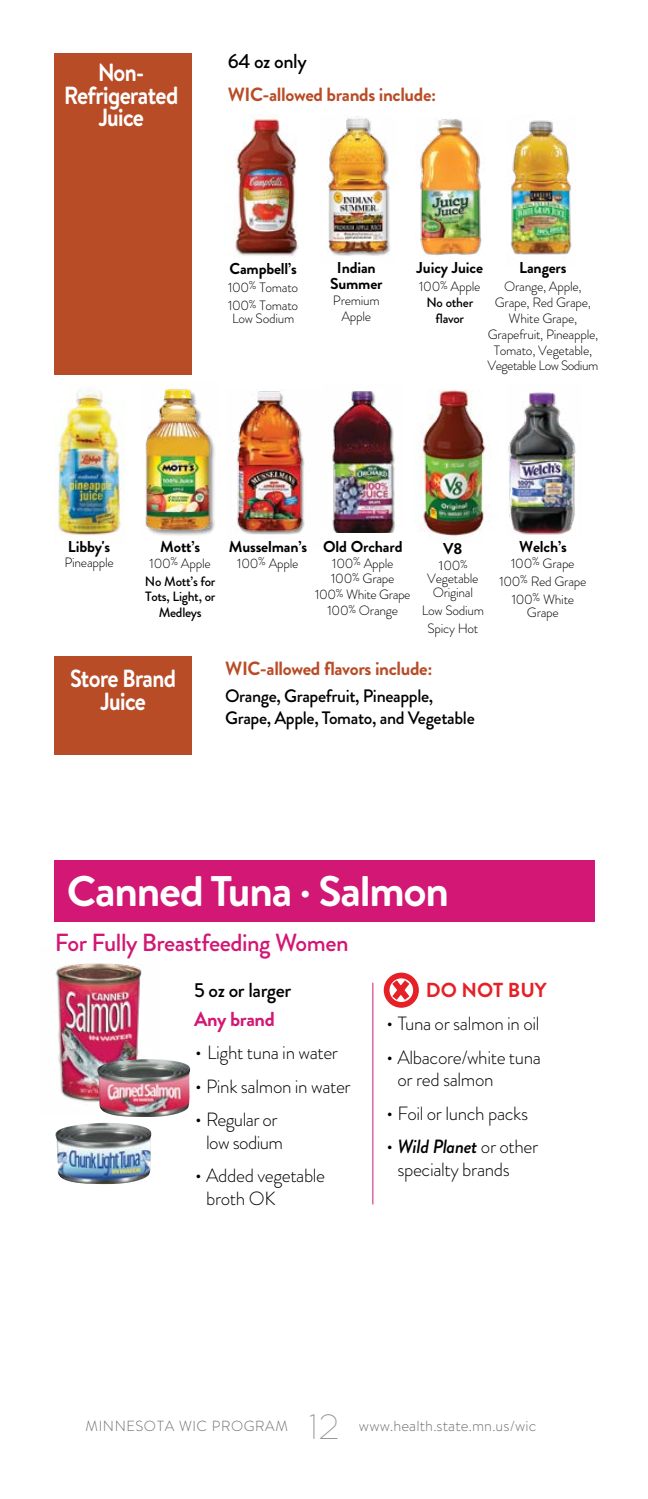
<style>
.page{position:relative;width:648px;height:1499px;background:#fff}
.page>*{position:absolute;margin:0;border:0;box-sizing:border-box;transform-origin:0 0}
.t1{font:700 42.75px "Brandon Text";letter-spacing:-.03em;color:#fff}
.t2{font:100 33.75px "Cocogoose Pro";color:#939598}
.t3{font:700 24.75px/22.5px "Brandon Text";letter-spacing:-.035em;color:#fff;text-align:center;scale:.88 1}
.t4{font:500 24.75px "Brandon Grotesque";letter-spacing:-.02em;color:#d21774}
.t5{font:500 20.25px "Brandon Grotesque";letter-spacing:-.02em;color:#000}
.t6{font:700 20.25px "Brandon Grotesque";letter-spacing:-.02em;color:#d21774}
.t7{font:700 20.25px "Brandon Grotesque";color:#e52026}
.t8{font:300 19.12px/22.5px "Brandon Grotesque";letter-spacing:-.02em;color:#000}
.t9{font:700 19.12px "Brandon Grotesque";letter-spacing:-.02em;color:#b84c27}
.t10{font:500 18px/22.5px "Brandon Grotesque";letter-spacing:-.02em;color:#000}
.t11{font:700 15.75px/15.8px "Brandon Grotesque";letter-spacing:-.01em;color:#000;text-align:center}
.t12{font:300 14.62px "Brandon Text";letter-spacing:.01em;color:#6d6e71}
.t13{font:300 14.62px "Brandon Text";letter-spacing:.04em;color:#6d6e71}
.t14{font:300 13.5px/15.8px "Brandon Grotesque";letter-spacing:-.02em;color:#000;text-align:center}
.t15{font:500 13.5px/15.8px "Brandon Grotesque";letter-spacing:-.02em;color:#000;text-align:center}
.s1{font-family:"Myriad Pro";font-stretch:condensed}
.s2{font-size:27px}
.s3{font-size:24.75px}
.s4{font-weight:500;font-style:italic}
</style>
<div class="page">
<div style="left:54px;top:54px;width:138px;height:321px;background:#b84c27"></div>
<img style="left:332px;top:390px;width:63px;height:143px">
<img style="left:233px;top:390px;width:72px;height:145px">
<img style="left:415px;top:389px;width:71px;height:149px">
<img style="left:508px;top:392px;width:68px;height:143px">
<img style="left:235px;top:114px;width:64px;height:143px">
<img style="left:327px;top:116px;width:63px;height:140px">
<img style="left:420px;top:119px;width:62px;height:137px">
<img style="left:510px;top:120px;width:62px;height:135px">
<img style="left:145px;top:389px;width:70px;height:147px">
<div style="left:54px;top:860px;width:541px;height:62px;background:#d21774"></div>
<hr style="left:372px;top:982px;width:1px;height:222px;background:#d21774">
<div style="left:384px;top:972px;width:35px;height:35px;border:6px solid #e52026;border-radius:50%"></div>
<svg style="left:386px;top:974px;width:29px;height:32px"></svg>
<img style="left:55px;top:963px;width:87px;height:139px">
<img style="left:97px;top:1059px;width:94px;height:58px">
<img style="left:55px;top:1122px;width:97px;height:62px">
<img style="left:54px;top:390px;width:70px;height:151px">
<div style="left:54px;top:655px;width:138px;height:99px;background:#b84c27"></div>
<h3 class="t3" style="left:64px;top:61px;width:131px">Non-<br>Refrigerated<br>Juice</h3>
<p class="t5" style="left:228px;top:47px;width:81px">64 oz only</p>
<p class="t9" style="left:228px;top:81px;width:210px">WIC-allowed brands include:</p>
<p class="t11" style="left:229px;top:261px;width:69px">Campbell’s</p>
<p class="t14" style="left:228px;top:279px;width:72px">100<sup>%</sup> Tomato</p>
<p class="t14" style="left:228px;top:298px;width:72px;line-height:13.5px;text-align:left">100<sup>%</sup> Tomato<br>Low Sodium</p>
<p class="t11" style="left:330px;top:260px;width:54px">Indian<br>Summer</p>
<p class="t14" style="left:333px;top:292px;width:48px">Premium<br>Apple</p>
<p class="t11" style="left:519px;top:260px;width:49px">Langers</p>
<p class="t14" style="left:488px;top:279px;width:112px">Orange, Apple,<br>Grape, Red Grape,<br>White Grape,<br>Grapefruit, Pineapple,<br>Tomato, Vegetable,<br>Vegetable Low Sodium</p>
<p class="t11" style="left:417px;top:260px;width:68px">Juicy Juice</p>
<p class="t14" style="left:419px;top:279px;width:63px">100<sup>%</sup> Apple</p>
<p class="t15" style="left:426px;top:295px;width:48px">No other flavor</p>
<p class="t11" style="left:68px;top:538px;width:44px">Libby's</p>
<p class="t14" style="left:64px;top:555px;width:51px">Pineapple</p>
<p class="t11" style="left:160px;top:539px;width:42px">Mott’s</p>
<p class="t14" style="left:150px;top:555px;width:63px">100<sup>%</sup> Apple</p>
<p class="t15" style="left:145px;top:573px;width:72px">No Mott’s for<br>Tots, Light, or<br>Medleys</p>
<h3 class="t3" style="left:70px;top:667px;width:122px">Store Brand<br>Juice</h3>
<p class="t11" style="left:229px;top:539px;width:80px">Musselman’s</p>
<p class="t14" style="left:237px;top:555px;width:63px">100<sup>%</sup> Apple</p>
<p class="t11" style="left:323px;top:539px;width:81px">Old Orchard</p>
<p class="t14" style="left:332px;top:555px;width:63px">100<sup>%</sup> Apple</p>
<p class="t14" style="left:331px;top:571px;width:65px">100<sup>%</sup> Grape</p>
<p class="t14" style="left:315px;top:587px;width:97px">100<sup>%</sup> White Grape</p>
<p class="t14" style="left:328px;top:602px;width:72px">100<sup>%</sup> Orange</p>
<p class="t11" style="left:443px;top:541px;width:21px">V8</p>
<p class="t14" style="left:427px;top:558px;width:53px;line-height:13.5px"><span class="s1">1</span>00<sup>%<br></sup>Vegetable<br>Original</p>
<p class="t14" style="left:422px;top:602px;width:64px">Low Sodium</p>
<p class="t14" style="left:427px;top:620px;width:53px">Spicy Hot</p>
<p class="t9" style="left:225px;top:654px;width:209px">WIC-allowed flavors include:</p>
<p class="t10" style="left:225px;top:684px;width:251px">Orange, Grapefruit, Pineapple,<br>Grape, Apple, Tomato, and Vegetable</p>
<p class="t11" style="left:519px;top:539px;width:49px">Welch’s</p>
<p class="t14" style="left:511px;top:555px;width:65px">100<sup>%</sup> Grape</p>
<p class="t14" style="left:499px;top:573px;width:89px">100<sup>%</sup> Red Grape</p>
<p class="t14" style="left:512px;top:592px;width:64px;line-height:13.5px">100<sup>%</sup> White<br>Grape</p>
<h2 class="t1" style="left:67px;top:861px;width:384px">Canned Tuna <span class="s2">•</span> Salmon</h2>
<p class="t4" style="left:55px;top:925px;width:295px">For Fully Breastfeeding Women</p>
<p class="t5" style="left:194px;top:976px;width:99px">5 oz or larger</p>
<p class="t6" style="left:194px;top:1004px;width:82px">Any brand</p>
<p class="t8" style="left:194px;top:1041px;width:145px"><span class="s3">•</span> Light tuna in water</p>
<p class="t8" style="left:194px;top:1075px;width:158px"><span class="s3">•</span> Pink salmon in water</p>
<p class="t8" style="left:194px;top:1108px;width:91px;text-align:right"><span class="s3">•</span> Regular or low sodium</p>
<p class="t8" style="left:206px;top:1164px;width:121px;text-indent:-12px"><span class="s3">•</span> Added vegetable broth OK</p>
<p class="t7" style="left:426px;top:975px;width:122px">DO NOT BUY</p>
<p class="t8" style="left:385px;top:1012px;width:156px"><span class="s3">•</span> Tuna or salmon in oil</p>
<p class="t8" style="left:397px;top:1046px;width:145px;text-indent:-12px"><span class="s3">•</span> Albacore/white tuna or red salmon</p>
<p class="t8" style="left:385px;top:1102px;width:144px"><span class="s3">•</span> Foil or lunch packs</p>
<p class="t8" style="left:397px;top:1135px;width:142px;text-indent:-12px"><span class="s3">•</span> <span class="s4">Wild Planet</span> or other specialty brands</p>
<h2 class="t2" style="left:310px;top:1404px;width:30px">12</h2>
<p class="t13" style="left:86px;top:1415px;width:204px">MINNESOTA WIC PROGRAM</p>
<p class="t12" style="left:359px;top:1415px;width:179px">www.health.state.mn.us/wic</p>
</div>
